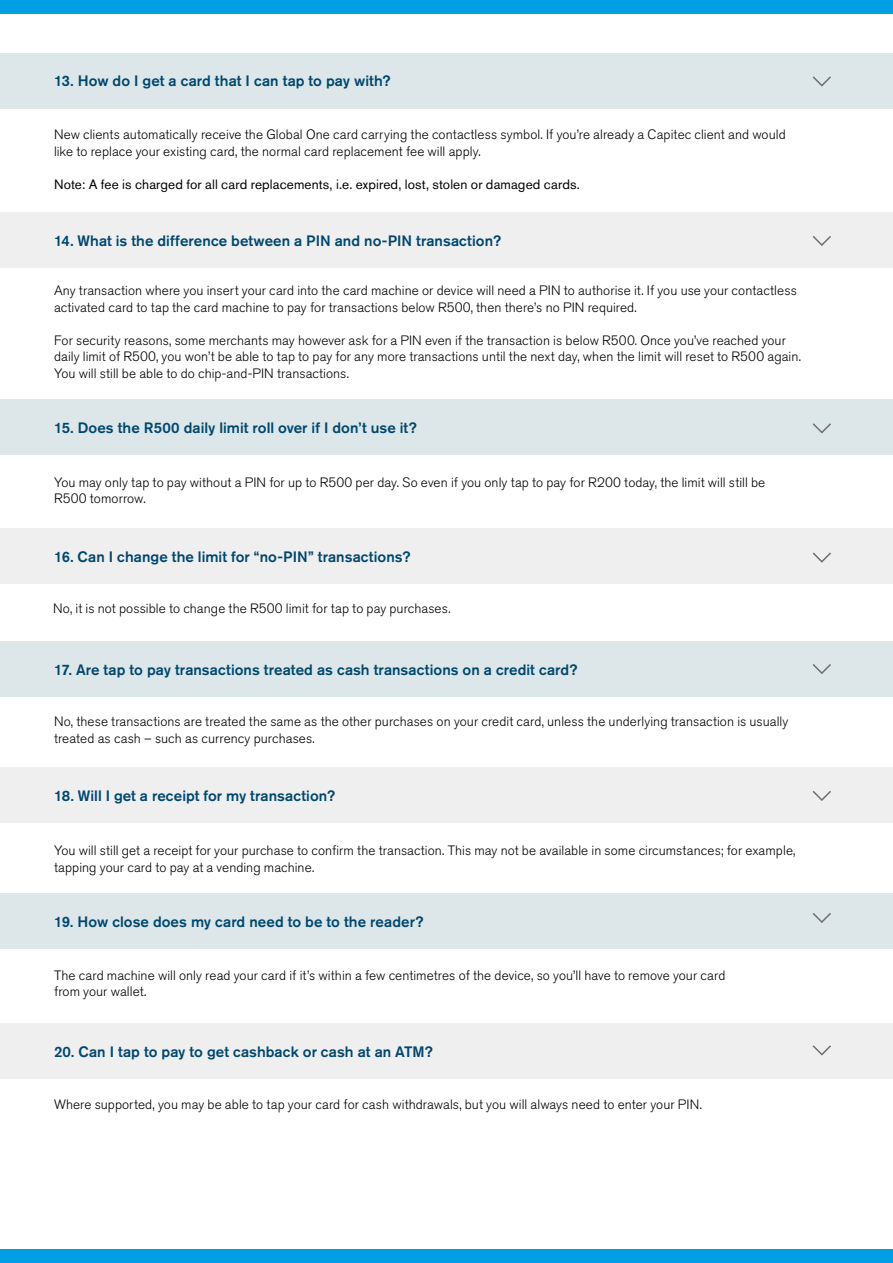
<style>
.page{position:relative;width:893px;height:1263px;background:#fff}
.page>*{position:absolute;margin:0;border:0;box-sizing:border-box;transform-origin:0 0}
.t1{font:500 15px "Akzidenz Grotesk BE";letter-spacing:.005em;color:#00476e}
.t2{font:300 13.5px/16.5px "Akzidenz Grotesk BE";letter-spacing:.005em;color:#000}
.t3{font:13.5px "Akzidenz Grotesk BE";letter-spacing:.01em;color:#000}
</style>
<div class="page">
<div style="left:0;top:213px;width:893px;height:55px;background:#efefef"></div>
<div style="left:0;top:400px;width:893px;height:55px;background:#dde7e9"></div>
<div style="left:0;top:529px;width:893px;height:55px;background:#efefef"></div>
<div style="left:0;top:641px;width:893px;height:56px;background:#dde7e9"></div>
<div style="left:0;top:767px;width:893px;height:56px;background:#efefef"></div>
<div style="left:0;top:894px;width:893px;height:55px;background:#dde7e9"></div>
<div style="left:0;top:1023px;width:893px;height:55px;background:#efefef"></div>
<svg style="left:812px;top:236px;width:19px;height:10px"></svg>
<svg style="left:812px;top:423px;width:19px;height:11px"></svg>
<svg style="left:812px;top:552px;width:19px;height:11px"></svg>
<svg style="left:813px;top:664px;width:18px;height:10px"></svg>
<svg style="left:812px;top:791px;width:19px;height:10px"></svg>
<svg style="left:812px;top:913px;width:19px;height:10px"></svg>
<svg style="left:812px;top:1045px;width:19px;height:11px"></svg>
<div style="left:0;top:53px;width:893px;height:55px;background:#dde7e9"></div>
<svg style="left:812px;top:76px;width:19px;height:11px"></svg>
<div style="left:0;top:0;width:893px;height:14px;background:#009fe3"></div>
<div style="left:0;top:1249px;width:893px;height:14px;background:#009fe3"></div>
<p class="t1" style="left:54px;top:72px;width:338px">13. How do I get a card that I can tap to pay with?</p>
<p class="t2" style="left:54px;top:127px;width:733px">New clients automatically receive the Global One card carrying the contactless symbol. If you’re already a Capitec client and would like to replace your existing card, the normal card replacement fee will apply.</p>
<p class="t3" style="left:54px;top:176px;width:527px">Note: A fee is charged for all card replacements, i.e. expired, lost, stolen or damaged cards.</p>
<p class="t1" style="left:54px;top:231px;width:449px">14. What is the difference between a PIN and no-PIN transaction?</p>
<p class="t2" style="left:54px;top:283px;width:744px">Any transaction where you insert your card into the card machine or device will need a PIN to authorise it. If you use your contactless activated card to tap the card machine to pay for transactions below R500, then there’s no PIN required.</p>
<p class="t2" style="left:54px;top:332px;width:748px">For security reasons, some merchants may however ask for a PIN even if the transaction is below R500. Once you’ve reached your daily limit of R500, you won’t be able to tap to pay for any more transactions until the next day, when the limit will reset to R500 again.<br>You will still be able to do chip-and-PIN transactions.</p>
<p class="t1" style="left:54px;top:418px;width:364px">15. Does the R500 daily limit roll over if I don’t use it?</p>
<p class="t2" style="left:54px;top:474px;width:713px">You may only tap to pay without a PIN for up to R500 per day. So even if you only tap to pay for R200 today, the limit will still be<br>R500 tomorrow.</p>
<p class="t1" style="left:54px;top:547px;width:358px">16. Can I change the limit for “no-PIN” transactions?</p>
<p class="t2" style="left:53px;top:600px;width:399px">No, it is not possible to change the R500 limit for tap to pay purchases.</p>
<p class="t1" style="left:54px;top:660px;width:525px">17. Are tap to pay transactions treated as cash transactions on a credit card?</p>
<p class="t2" style="left:54px;top:714px;width:736px">No, these transactions are treated the same as the other purchases on your credit card, unless the underlying transaction is usually treated as cash – such as currency purchases.</p>
<p class="t1" style="left:54px;top:786px;width:283px">18. Will I get a receipt for my transaction?</p>
<p class="t2" style="left:54px;top:842px;width:743px">You will still get a receipt for your purchase to confirm the transaction. This may not be available in some circumstances; for example, tapping your card to pay at a vending machine.</p>
<p class="t1" style="left:54px;top:913px;width:371px">19. How close does my card need to be to the reader?</p>
<p class="t2" style="left:54px;top:967px;width:673px">The card machine will only read your card if it’s within a few centimetres of the device, so you’ll have to remove your card from your wallet.</p>
<p class="t1" style="left:54px;top:1042px;width:380px">20. Can I tap to pay to get cashback or cash at an ATM?</p>
<p class="t2" style="left:54px;top:1097px;width:649px">Where supported, you may be able to tap your card for cash withdrawals, but you will always need to enter your PIN.</p>
</div>
